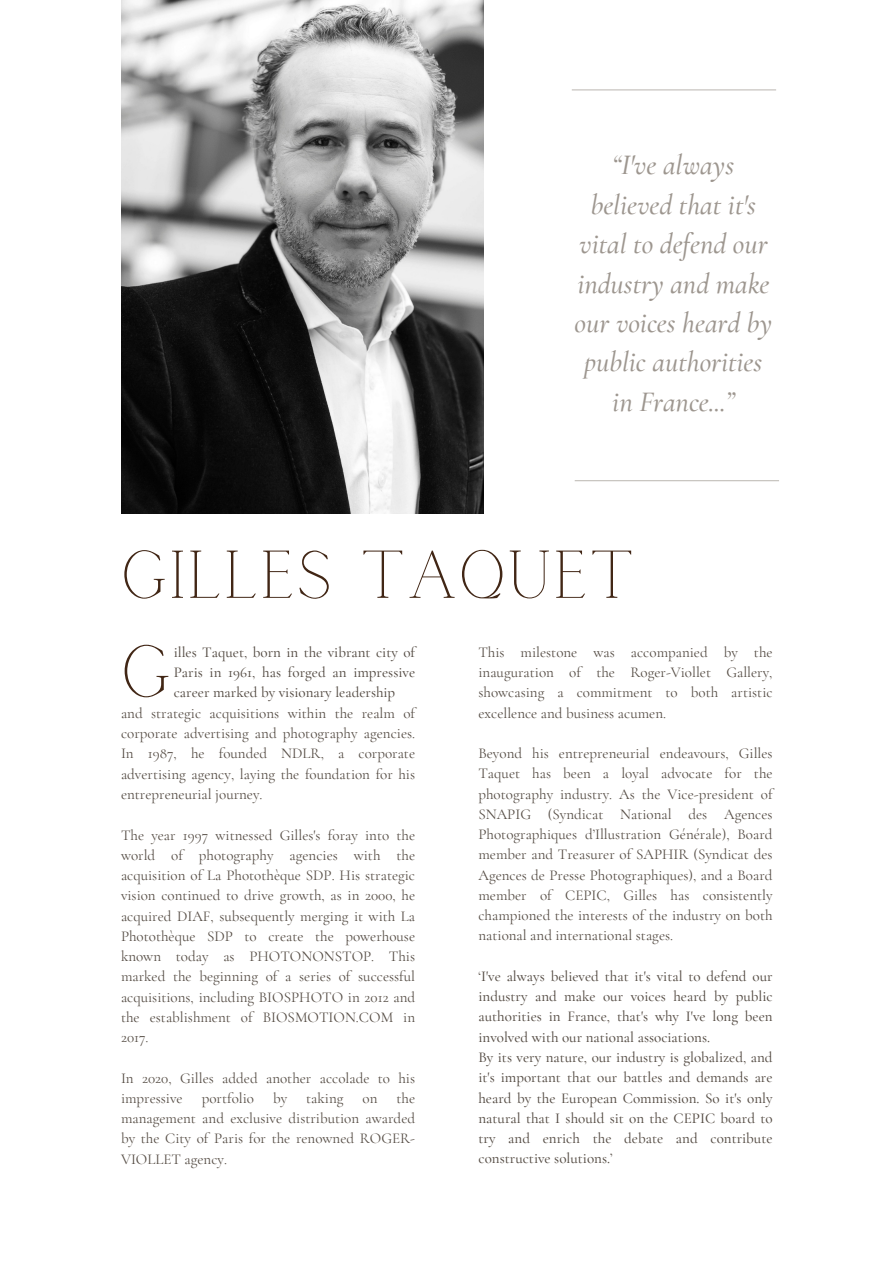
<style>
.page{position:relative;width:894px;height:1264px;background:#fff}
.page>*{position:absolute;margin:0;border:0;box-sizing:border-box;transform-origin:0 0}
.t1{font:72.45px "Calgary";color:#412615}
.t2{font:66.75px "Calgary";letter-spacing:.01em;color:#412615}
.t3{font:italic 500 28.5px/39.3px "Cormorant Garamond";color:#9d968f;text-align:center}
.t4{font:15px/20.2px "Cormorant Garamond";color:#544b43;text-align:justify}
.t5{font:500 15px/20.2px "Cormorant Garamond";color:#544b43;text-align:justify}
</style>
<div class="page">
<img style="left:121px;top:0;width:362px;height:513px">
<hr style="left:571px;top:89px;width:204px;height:1px;background:#c2beb9">
<hr style="left:574px;top:480px;width:204px;height:1px;background:#c2beb9">
<p class="t3" style="left:574px;top:146px;width:199px">“I've always believed that it's vital to defend our industry and make our voices heard by public authorities in France...”</p>
<p class="t2" style="left:121px;top:537px;width:515px">GILLES TAQUET</p>
<p class="t1" style="left:121px;top:631px;width:52px">G</p>
<p class="t5" style="left:174px;top:642px;width:243px">illes Taquet, born in the vibrant city of Paris in 1961, has forged an impressive career marked by visionary leadership</p>
<p class="t4" style="left:121px;top:703px;width:295px">and strategic acquisitions within the realm of corporate advertising and photography agencies.<br>In 1987, he founded NDLR, a corporate advertising agency, laying the foundation for his entrepreneurial journey.</p>
<p class="t4" style="left:121px;top:824px;width:295px">The year 1997 witnessed Gilles's foray into the world of photography agencies with the acquisition of La Photothèque SDP. His strategic vision continued to drive growth, as in 2000, he acquired DIAF, subsequently merging it with La Photothèque SDP to create the powerhouse known today as PHOTONONSTOP. This marked the beginning of a series of successful acquisitions, including BIOSPHOTO in 2012 and the establishment of BIOSMOTION.COM in 2017.</p>
<p class="t4" style="left:121px;top:1067px;width:295px">In 2020, Gilles added another accolade to his impressive</p>
<p class="t4" style="left:202px;top:1087px;width:54px">portfolio</p>
<p class="t4" style="left:273px;top:1087px;width:16px">by</p>
<p class="t4" style="left:306px;top:1087px;width:39px">taking</p>
<p class="t4" style="left:362px;top:1087px;width:16px">on</p>
<p class="t4" style="left:121px;top:1087px;width:295px;text-indent:275px">the management and exclusive distribution awarded by the City of Paris for the renowned ROGER-VIOLLET agency.</p>
<p class="t4" style="left:478px;top:642px;width:295px">This milestone was accompanied by the inauguration of the Roger-Viollet Gallery, showcasing a commitment to both artistic excellence and business acumen.</p>
<p class="t4" style="left:478px;top:743px;width:295px">Beyond his entrepreneurial endeavours, Gilles Taquet has been a loyal advocate for the photography industry. As the Vice-president of SNAPIG (Syndicat National des Agences Photographiques d’Illustration Générale), Board member and Treasurer of SAPHIR (Syndicat des Agences de Presse Photographiques), and a Board member of CEPIC, Gilles has consistently championed the interests of the industry on both national and international stages.</p>
<p class="t5" style="left:478px;top:966px;width:295px">‘I've always believed that it's vital to defend our industry and make our voices heard by public authorities in France, that's why I've long been involved with our national associations.</p>
<p class="t5" style="left:478px;top:1047px;width:295px">By its very nature, our industry is globalized, and it's important that our battles and demands are heard by the European Commission. So it's only natural that I should sit on the CEPIC board to try and enrich the debate and contribute constructive solutions.’</p>
</div>
